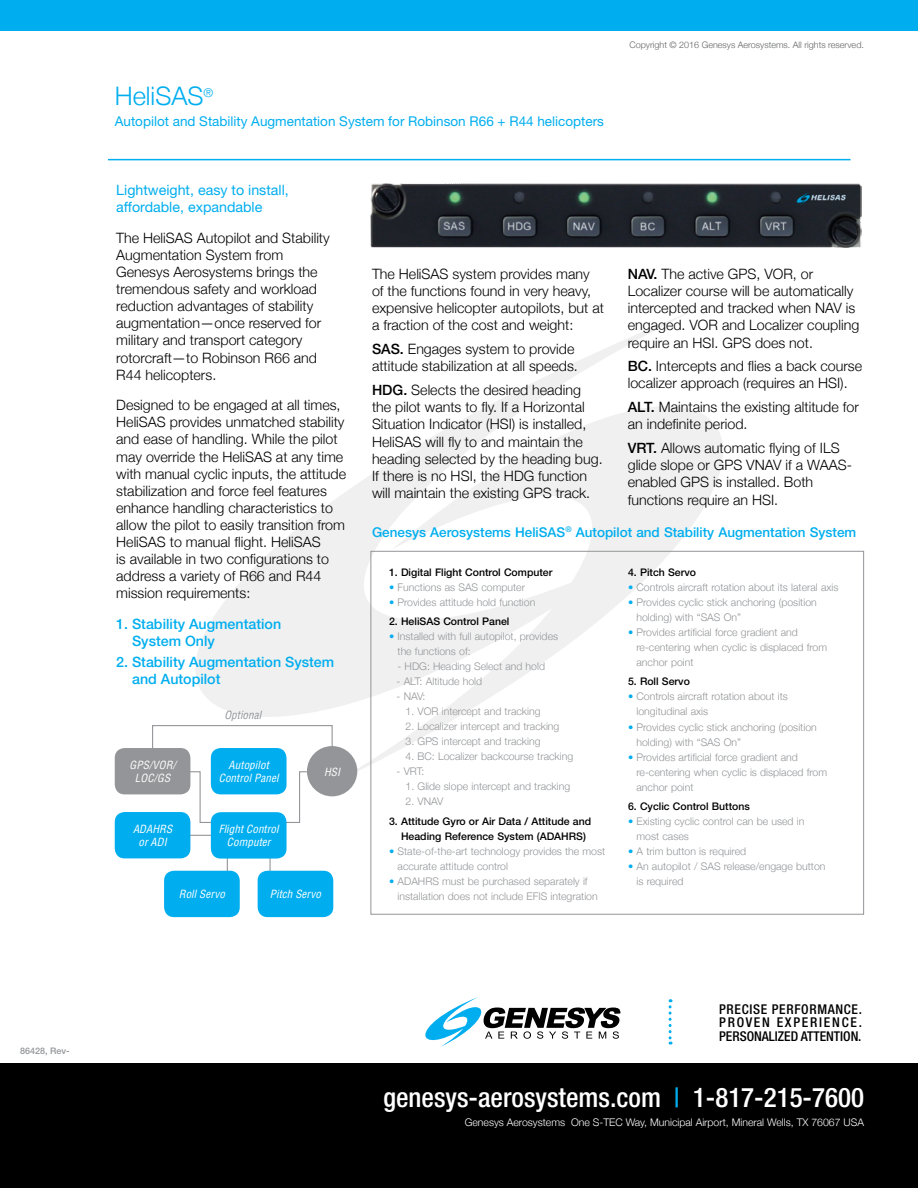
<style>
.page{position:relative;width:918px;height:1188px;background:#fff}
.page>*{position:absolute;margin:0;border:0;box-sizing:border-box;transform-origin:0 0}
.t1{font:500 condensed 27px "Helvetica Neue";color:#fff}
.t2{font:300 25.5px "Helvetica Neue";color:#00aeef}
.t3{font:300 14.25px/17.1px "Helvetica Neue";color:#000}
.t4{font:500 14.25px/17.1px "Helvetica Neue";color:#00aeef}
.t5{font:14.25px/17.1px "Helvetica Neue";color:#00aeef}
.t6{font:13.5px "Helvetica Neue";color:#00aeef}
.t7{font:500 13.5px "Helvetica Neue";color:#00aeef}
.t8{font:500 condensed 13.5px/13.5px "Helvetica Neue";letter-spacing:.05em;color:#000;text-align:justify}
.t9{font:italic condensed 10.95px/13.2px "Helvetica";letter-spacing:.01em;color:#fff;text-align:center}
.t10{font:italic condensed 10.95px "Helvetica";letter-spacing:.01em;color:#939598}
.t11{font:300 10.5px/15px "Helvetica Neue";color:#939598}
.t12{font:500 10.5px/15px "Helvetica Neue";color:#000}
.t13{font:300 10.5px "Helvetica Neue";color:#fff}
.t14{font:300 9px "Helvetica Neue";color:#636466}
.t15{font:500 9px "Helvetica Neue";color:#939598}
.s1{font-weight:500}
.s2{color:#00aeef}
</style>
<div class="page">
<svg style="left:696px;top:411px;width:40px;height:140px"></svg>
<svg style="left:196px;top:313px;width:500px;height:470px"></svg>
<div style="left:0;top:0;width:918px;height:31px;background:#00aeef"></div>
<hr style="left:108px;top:159px;width:742px;height:1px;background:#00aeef">
<div style="left:0;top:1063px;width:918px;height:125px;background:#000"></div>
<svg style="left:227px;top:859px;width:1px;height:12px"></svg>
<svg style="left:270px;top:859px;width:1px;height:12px"></svg>
<div style="left:152px;top:725px;width:181px;height:27px;border:1px solid #939598"></div>
<div style="left:211px;top:748px;width:76px;height:46px;background:#00aeef;border-radius:10px"></div>
<div style="left:164px;top:871px;width:76px;height:46px;background:#00aeef;border-radius:10px"></div>
<div style="left:258px;top:871px;width:75px;height:46px;background:#00aeef;border-radius:10px"></div>
<div style="left:307px;top:746px;width:50px;height:50px;background:#939598;border-radius:50%"></div>
<svg style="left:282px;top:771px;width:33px;height:52px"></svg>
<svg style="left:185px;top:771px;width:33px;height:53px"></svg>
<hr style="left:184px;top:835px;width:30px;height:1px;background:#939598">
<div style="left:115px;top:812px;width:75px;height:46px;background:#00aeef;border-radius:10px"></div>
<div style="left:211px;top:812px;width:76px;height:47px;background:#00aeef;border-radius:10px"></div>
<div style="left:115px;top:748px;width:75px;height:46px;background:#939598;border-radius:10px"></div>
<img style="left:370px;top:184px;width:491px;height:64px">
<svg style="left:425px;top:997px;width:196px;height:50px"></svg>
<svg style="left:669px;top:999px;width:3px;height:46px"></svg>
<p class="t15" style="left:20px;top:1045px;width:51px">86428, Rev-</p>
<h2 class="t2" style="left:115px;top:76px;width:100px">HeliSAS<sup>®</sup></h2>
<p class="t6" style="left:115px;top:113px;width:491px">Autopilot and Stability Augmentation System for Robinson R66 + R44 helicopters</p>
<p class="t14" style="left:629px;top:38px;width:236px">Copyright © 2016 Genesys Aerosystems. All rights reserved.</p>
<p class="t5" style="left:116px;top:181px;width:174px">Lightweight, easy to install, affordable, expandable</p>
<p class="t3" style="left:116px;top:228px;width:215px">The HeliSAS Autopilot and Stability<br>Augmentation System from<br>Genesys Aerosystems brings the tremendous safety and workload reduction advantages of stability augmentation—once reserved for military and transport category rotorcraft—to Robinson R66 and<br>R44 helicopters.</p>
<p class="t3" style="left:116px;top:396px;width:231px">Designed to be engaged at all times, HeliSAS provides unmatched stability and ease of handling. While the pilot may override the HeliSAS at any time with manual cyclic inputs, the attitude stabilization and force feel features enhance handling characteristics to allow the pilot to easily transition from HeliSAS to manual flight. HeliSAS<br>is available in two configurations to address a variety of R66 and R44 mission requirements:</p>
<p class="t4" style="left:132px;top:615px;width:151px;text-indent:-16px">1. Stability Augmentation<br>System Only</p>
<p class="t4" style="left:132px;top:653px;width:204px;text-indent:-16px">2. Stability Augmentation System and Autopilot</p>
<p class="t9" style="left:129px;top:758px;width:48px">GPS/VOR/<br>LOC/GS</p>
<p class="t10" style="left:224px;top:708px;width:38px">Optional</p>
<p class="t9" style="left:219px;top:758px;width:61px">Autopilot<br>Control Panel</p>
<p class="t9" style="left:133px;top:822px;width:41px">ADAHRS or ADI</p>
<p class="t9" style="left:219px;top:822px;width:61px">Flight Control<br>Computer</p>
<p class="t9" style="left:324px;top:765px;width:18px">HSI</p>
<p class="t9" style="left:179px;top:888px;width:48px">Roll Servo</p>
<p class="t9" style="left:270px;top:888px;width:53px">Pitch Servo</p>
<p class="t3" style="left:372px;top:265px;width:233px">The HeliSAS system provides many of the functions found in very heavy, expensive helicopter autopilots, but at a fraction of the cost and weight:</p>
<p class="t3" style="left:372px;top:340px;width:207px"><span class="s1">SAS.</span> Engages system to provide attitude stabilization at all speeds.</p>
<p class="t3" style="left:372px;top:381px;width:232px"><span class="s1">HDG.</span> Selects the desired heading the pilot wants to fly. If a Horizontal Situation Indicator (HSI) is installed, HeliSAS will fly to and maintain the heading selected by the heading bug.<br>If there is no HSI, the HDG function will maintain the existing GPS track.</p>
<p class="t3" style="left:628px;top:265px;width:233px"><span class="s1">NAV.</span> The active GPS, VOR, or Localizer course will be automatically intercepted and tracked when NAV is engaged. VOR and Localizer coupling require an HSI. GPS does not.</p>
<p class="t3" style="left:628px;top:357px;width:236px"><span class="s1">BC.</span> Intercepts and flies a back course localizer approach (requires an HSI).</p>
<p class="t3" style="left:628px;top:398px;width:233px"><span class="s1">ALT.</span> Maintains the existing altitude for an indefinite period.</p>
<p class="t3" style="left:628px;top:439px;width:226px"><span class="s1">VRT.</span> Allows automatic flying of ILS glide slope or GPS VNAV if a WAAS&shy;enabled GPS is installed. Both functions require an HSI.</p>
<p class="t7" style="left:372px;top:524px;width:486px">Genesys Aerosystems HeliSAS<sup>®</sup> Autopilot and Stability Augmentation System</p>
<p class="t12" style="left:389px;top:565px;width:165px">1. Digital Flight Control Computer</p>
<p class="t11" style="left:389px;top:579px;width:137px"><span class="s2">•</span> Functions as SAS computer</p>
<p class="t11" style="left:389px;top:594px;width:148px"><span class="s2">•</span> Provides attitude hold function</p>
<p class="t12" style="left:389px;top:614px;width:122px">2. HeliSAS Control Panel</p>
<p class="t11" style="left:398px;top:629px;width:162px;text-indent:-8px"><span class="s2">•</span> Installed with full autopilot, provides the functions of:</p>
<p class="t11" style="left:398px;top:659px;width:149px">- HDG: Heading Select and hold</p>
<p class="t11" style="left:397px;top:674px;width:87px">- ALT: Altitude hold</p>
<p class="t11" style="left:397px;top:689px;width:30px">- NAV:</p>
<p class="t11" style="left:406px;top:704px;width:137px">1. VOR intercept and tracking</p>
<p class="t11" style="left:406px;top:719px;width:155px">2. Localizer intercept and tracking</p>
<p class="t11" style="left:406px;top:734px;width:137px">3. GPS intercept and tracking</p>
<p class="t11" style="left:406px;top:749px;width:169px">4. BC: Localizer backcourse tracking</p>
<p class="t11" style="left:397px;top:764px;width:29px">- VRT:</p>
<p class="t11" style="left:406px;top:779px;width:166px">1. Glide slope intercept and tracking</p>
<p class="t11" style="left:406px;top:794px;width:39px">2. VNAV</p>
<p class="t12" style="left:401px;top:813px;width:192px;text-indent:-12px">3. Attitude Gyro or Air Data / Attitude and<br>Heading Reference System (ADAHRS)</p>
<p class="t11" style="left:398px;top:843px;width:209px;text-indent:-8px"><span class="s2">•</span> State-of-the-art technology provides the most accurate attitude control</p>
<p class="t11" style="left:398px;top:873px;width:202px;text-indent:-8px"><span class="s2">•</span> ADAHRS must be purchased separately if installation does not include EFIS integration</p>
<p class="t12" style="left:628px;top:565px;width:70px">4. Pitch Servo</p>
<p class="t11" style="left:628px;top:579px;width:212px"><span class="s2">•</span> Controls aircraft rotation about its lateral axis</p>
<p class="t11" style="left:637px;top:594px;width:182px;text-indent:-8px"><span class="s2">•</span> Provides cyclic stick anchoring (position holding) with “SAS On”</p>
<p class="t11" style="left:637px;top:624px;width:192px;text-indent:-8px"><span class="s2">•</span> Provides artificial force gradient and re-centering when cyclic is displaced from anchor point</p>
<p class="t12" style="left:628px;top:674px;width:63px">5. Roll Servo</p>
<p class="t11" style="left:637px;top:689px;width:153px;text-indent:-8px"><span class="s2">•</span> Controls aircraft rotation about its longitudinal axis</p>
<p class="t11" style="left:637px;top:719px;width:182px;text-indent:-8px"><span class="s2">•</span> Provides cyclic stick anchoring (position holding) with “SAS On”</p>
<p class="t11" style="left:637px;top:749px;width:192px;text-indent:-8px"><span class="s2">•</span> Provides artificial force gradient and re-centering when cyclic is displaced from anchor point</p>
<p class="t12" style="left:628px;top:798px;width:123px">6. Cyclic Control Buttons</p>
<p class="t11" style="left:637px;top:813px;width:169px;text-indent:-8px"><span class="s2">•</span> Existing cyclic control can be used in most cases</p>
<p class="t11" style="left:628px;top:843px;width:120px"><span class="s2">•</span> A trim button is required</p>
<p class="t11" style="left:637px;top:858px;width:190px;text-indent:-8px"><span class="s2">•</span> An autopilot / SAS release/engage button is required</p>
<p class="t8" style="left:719px;top:1002px;width:144px">PRECISE PERFORMANCE.<br>PROVEN EXPERIENCE.<br>PERSONALIZED ATTENTION.</p>
<h1 class="t1" style="left:383px;top:1081px;width:482px">genesys-aerosystems.com <span class="s2">|</span> 1-817-215-7600</h1>
<p class="t13" style="left:465px;top:1114px;width:401px">Genesys Aerosystems One S-TEC Way, Municipal Airport, Mineral Wells, TX 76067 USA</p>
</div>
